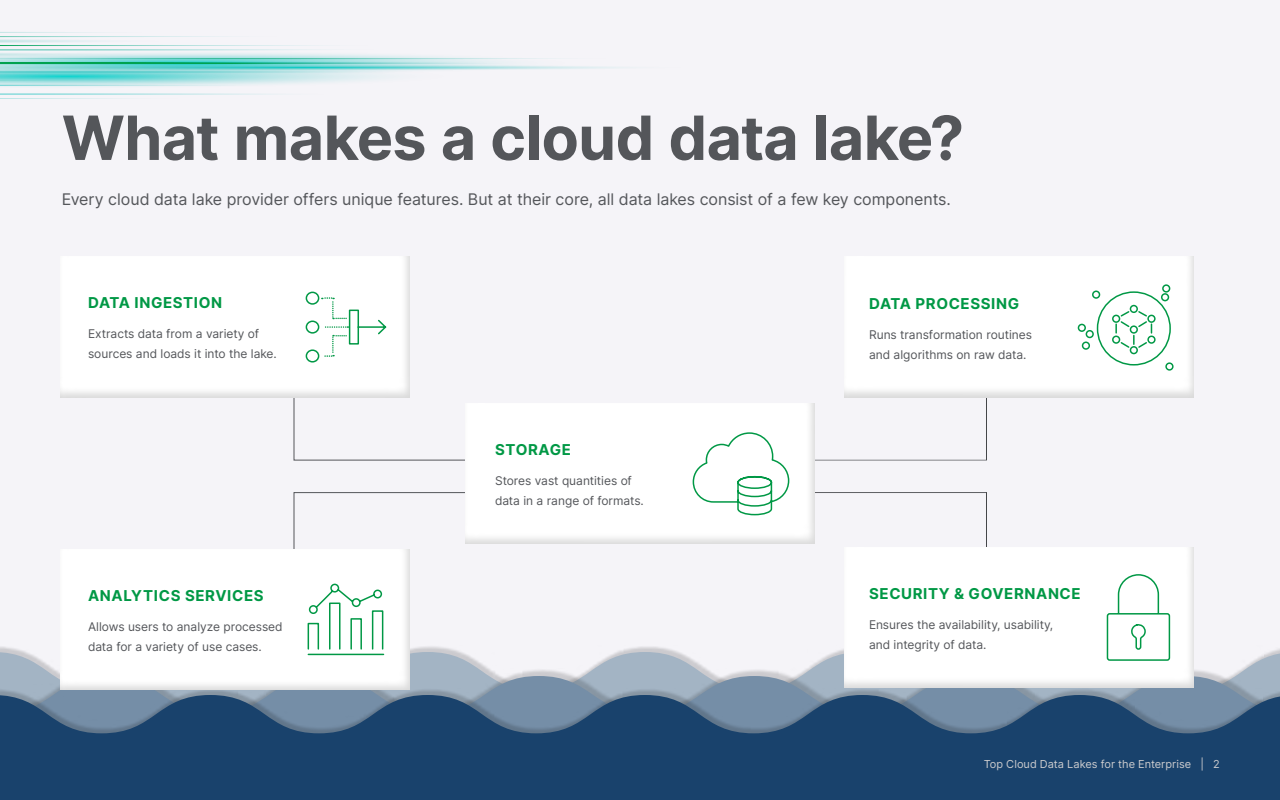
<style>
.page{position:relative;width:1280px;height:800px;background:#f5f4f8}
.page>*{position:absolute;margin:0;border:0;box-sizing:border-box;transform-origin:0 0}
.t1{font:700 61px "Inter";letter-spacing:-.01em;color:#54565a}
.t2{font:16px "Inter";letter-spacing:-.005em;color:#54565a}
.t3{font:700 15px "Inter";letter-spacing:.04em;color:#009845}
.t4{font:12px/20px "Inter";letter-spacing:-.005em;color:#54565a}
.t5{font:11px "Inter";color:#ccccce}
</style>
<div class="page">
<svg style="left:0;top:652px;width:1280px;height:16px"></svg>
<svg style="left:0;top:671px;width:1280px;height:18px;background:#a3b2c1"></svg>
<div style="left:0;top:689px;width:1280px;height:111px;background:#000;opacity:.17"></div>
<svg style="left:0;top:695px;width:1280px;height:105px;background:#294f76"></svg>
<svg style="left:293px;top:398px;width:163px;height:63px"></svg>
<svg style="left:293px;top:492px;width:163px;height:50px"></svg>
<div style="left:51px;top:249px;width:368px;height:149px;background:#fff"></div>
<div style="left:51px;top:542px;width:368px;height:149px;background:#000;opacity:.15"></div>
<div style="left:835px;top:249px;width:368px;height:149px;background:#fff"></div>
<div style="left:456px;top:396px;width:368px;height:148px;background:#fff"></div>
<div style="left:835px;top:540px;width:368px;height:149px;background:#000;opacity:.15"></div>
<svg style="left:305px;top:291px;width:82px;height:72px"></svg>
<svg style="left:307px;top:583px;width:78px;height:73px"></svg>
<svg style="left:1077px;top:284px;width:97px;height:87px"></svg>
<svg style="left:1106px;top:573px;width:65px;height:89px"></svg>
<svg style="left:692px;top:388px;width:295px;height:176px"></svg>
<svg style="left:0;top:32px;width:620px;height:67px"></svg>
<h1 class="t1" style="left:62px;top:92px;width:904px">What makes a cloud data lake?</h1>
<h2 class="t2" style="left:62px;top:188px;width:891px">Every cloud data lake provider offers unique features. But at their core, all data lakes consist of a few key components.</h2>
<p class="t3" style="left:88px;top:292px;width:136px">DATA INGESTION</p>
<p class="t4" style="left:88px;top:324px;width:190px">Extracts data from a variety of sources and loads it into the lake.</p>
<p class="t3" style="left:88px;top:584px;width:177px">ANALYTICS SERVICES</p>
<p class="t4" style="left:88px;top:616px;width:196px">Allows users to analyze processed data for a variety of use cases.</p>
<p class="t3" style="left:495px;top:439px;width:77px">STORAGE</p>
<p class="t4" style="left:495px;top:471px;width:150px">Stores vast quantities of data in a range of formats.</p>
<p class="t3" style="left:869px;top:292px;width:152px">DATA PROCESSING</p>
<p class="t4" style="left:869px;top:324px;width:165px">Runs transformation routines and algorithms on raw data.</p>
<p class="t3" style="left:869px;top:582px;width:213px">SECURITY &amp; GOVERNANCE</p>
<p class="t4" style="left:869px;top:614px;width:186px">Ensures the availability, usability, and integrity of data.</p>
<p class="t5" style="left:984px;top:756px;width:238px">Top Cloud Data Lakes for the Enterprise | 2</p>
</div>
